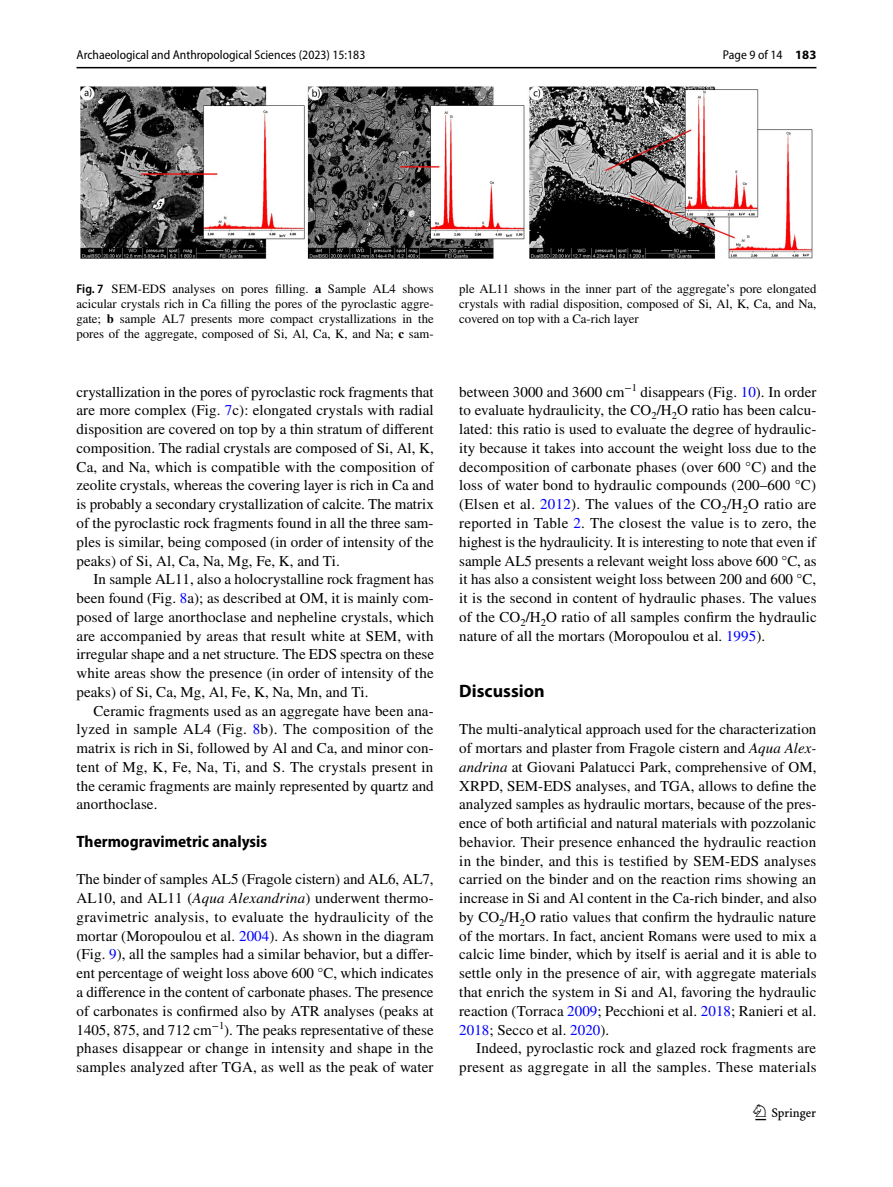
<style>
.page{position:relative;width:893px;height:1187px;background:#fff}
.page>*{position:absolute;margin:0;border:0;box-sizing:border-box;transform-origin:0 0}
.t1{font:22.5px "Springnew Regular 3";color:#000}
.t2{font:700 18px "Myriad Pro";color:#000}
.t3{font:700 semi-condensed 16.5px "Myriad Pro";color:#000}
.t4{font:15px/18.8px "STIX";letter-spacing:.005em;color:#000;text-align:justify}
.t5{font:12.75px/15px "STIX";color:#000;text-align:justify}
.t6{font:semi-condensed 12.75px "Myriad Pro";color:#000}
.s1{font-weight:700;font-stretch:normal}
.s2{font-family:"Myriad Pro";font-weight:600;font-stretch:semi-condensed}
.s3{font-weight:700}
.s4{color:#00f}
.s5{font-style:italic}
</style>
<div class="page">
<hr style="left:77px;top:67px;width:739px;height:1px;background:#000">
<img style="left:81px;top:87px;width:731px;height:171px">
<p class="t6" style="left:77px;top:48px;width:290px">Archaeological and Anthropological Sciences (2023) 15:183</p>
<p class="t6" style="left:723px;top:48px;width:95px">Page 9 of 14 <span class="s1">183</span></p>
<p class="t5" style="left:77px;top:282px;width:359px"><span class="s2">Fig. 7</span> SEM-EDS analyses on pores filling. <span class="s3">a</span> Sample AL4 shows acicular crystals rich in Ca filling the pores of the pyroclastic aggre&shy;gate; <span class="s3">b</span> sample AL7 presents more compact crystallizations in the pores of the aggregate, composed of Si, Al, Ca, K, and Na; <span class="s3">c</span> sam-</p>
<p class="t5" style="left:459px;top:282px;width:359px">ple AL11 shows in the inner part of the aggregate’s pore elongated crystals with radial disposition, composed of Si, Al, K, Ca, and Na, covered on top with a Ca-rich layer</p>
<p class="t4" style="left:77px;top:383px;width:359px">crystallization in the pores of pyroclastic rock fragments that are more complex (Fig. <span class="s4">7</span>c): elongated crystals with radial disposition are covered on top by a thin stratum of different composition. The radial crystals are composed of Si, Al, K, Ca, and Na, which is compatible with the composition of zeolite crystals, whereas the covering layer is rich in Ca and is probably a secondary crystallization of calcite. The matrix of the pyroclastic rock fragments found in all the three sam&shy;ples is similar, being composed (in order of intensity of the peaks) of Si, Al, Ca, Na, Mg, Fe, K, and Ti.</p>
<p class="t4" style="left:77px;top:571px;width:359px;text-indent:17px">In sample AL11, also a holocrystalline rock fragment has been found (Fig. <span class="s4">8</span>a); as described at OM, it is mainly com&shy;posed of large anorthoclase and nepheline crystals, which are accompanied by areas that result white at SEM, with irregular shape and a net structure. The EDS spectra on these white areas show the presence (in order of intensity of the peaks) of Si, Ca, Mg, Al, Fe, K, Na, Mn, and Ti.</p>
<p class="t4" style="left:77px;top:702px;width:359px;text-indent:17px">Ceramic fragments used as an aggregate have been ana&shy;lyzed in sample AL4 (Fig. <span class="s4">8</span>b). The composition of the matrix is rich in Si, followed by Al and Ca, and minor con&shy;tent of Mg, K, Fe, Na, Ti, and S. The crystals present in the ceramic fragments are mainly represented by quartz and anorthoclase.</p>
<p class="t3" style="left:77px;top:832px;width:192px">Thermogravimetric analysis</p>
<p class="t4" style="left:77px;top:871px;width:359px">The binder of samples AL5 (Fragole cistern) and AL6, AL7, AL10, and AL11 (<span class="s5">Aqua Alexandrina</span>) underwent thermo&shy;gravimetric analysis, to evaluate the hydraulicity of the mortar (Moropoulou et al. <span class="s4">2004</span>). As shown in the diagram (Fig. <span class="s4">9</span>), all the samples had a similar behavior, but a differ&shy;ent percentage of weight loss above 600 °C, which indicates a difference in the content of carbonate phases. The presence of carbonates is confirmed also by ATR analyses (peaks at 1405, 875, and 712 cm<sup>−1</sup>). The peaks representative of these phases disappear or change in intensity and shape in the samples analyzed after TGA, as well as the peak of water</p>
<p class="t4" style="left:459px;top:383px;width:359px">between 3000 and 3600 cm<sup>−1</sup> disappears (Fig. <span class="s4">10</span>). In order to evaluate hydraulicity, the CO<sub>2</sub>/H<sub>2</sub>O ratio has been calcu&shy;lated: this ratio is used to evaluate the degree of hydraulic&shy;ity because it takes into account the weight loss due to the decomposition of carbonate phases (over 600 °C) and the loss of water bond to hydraulic compounds (200–600 °C) (Elsen et al. <span class="s4">2012</span>). The values of the CO<sub>2</sub>/H<sub>2</sub>O ratio are reported in Table <span class="s4">2</span>. The closest the value is to zero, the highest is the hydraulicity. It is interesting to note that even if sample AL5 presents a relevant weight loss above 600 °C, as it has also a consistent weight loss between 200 and 600 °C, it is the second in content of hydraulic phases. The values of the CO<sub>2</sub>/H<sub>2</sub>O ratio of all samples confirm the hydraulic nature of all the mortars (Moropoulou et al. <span class="s4">1995</span>).</p>
<p class="t2" style="left:459px;top:679px;width:87px">Discussion</p>
<p class="t4" style="left:459px;top:721px;width:359px">The multi-analytical approach used for the characterization of mortars and plaster from Fragole cistern and <span class="s5">Aqua Alex&shy;andrina</span> at Giovani Palatucci Park, comprehensive of OM, XRPD, SEM-EDS analyses, and TGA, allows to define the analyzed samples as hydraulic mortars, because of the pres&shy;ence of both artificial and natural materials with pozzolanic behavior. Their presence enhanced the hydraulic reaction in the binder, and this is testified by SEM-EDS analyses carried on the binder and on the reaction rims showing an increase in Si and Al content in the Ca-rich binder, and also by CO<sub>2</sub>/H<sub>2</sub>O ratio values that confirm the hydraulic nature of the mortars. In fact, ancient Romans were used to mix a calcic lime binder, which by itself is aerial and it is able to settle only in the presence of air, with aggregate materials that enrich the system in Si and Al, favoring the hydraulic reaction (Torraca <span class="s4">2009</span>; Pecchioni et al. <span class="s4">2018</span>; Ranieri et al.<br><span class="s4">2018</span>; Secco et al. <span class="s4">2020</span>).</p>
<p class="t4" style="left:459px;top:1039px;width:359px;text-align:right">Indeed, pyroclastic rock and glazed rock fragments are present as aggregate in all the samples. These materials</p>
<h1 class="t1" style="left:755px;top:1104px;width:62px">1 3</h1>
</div>
